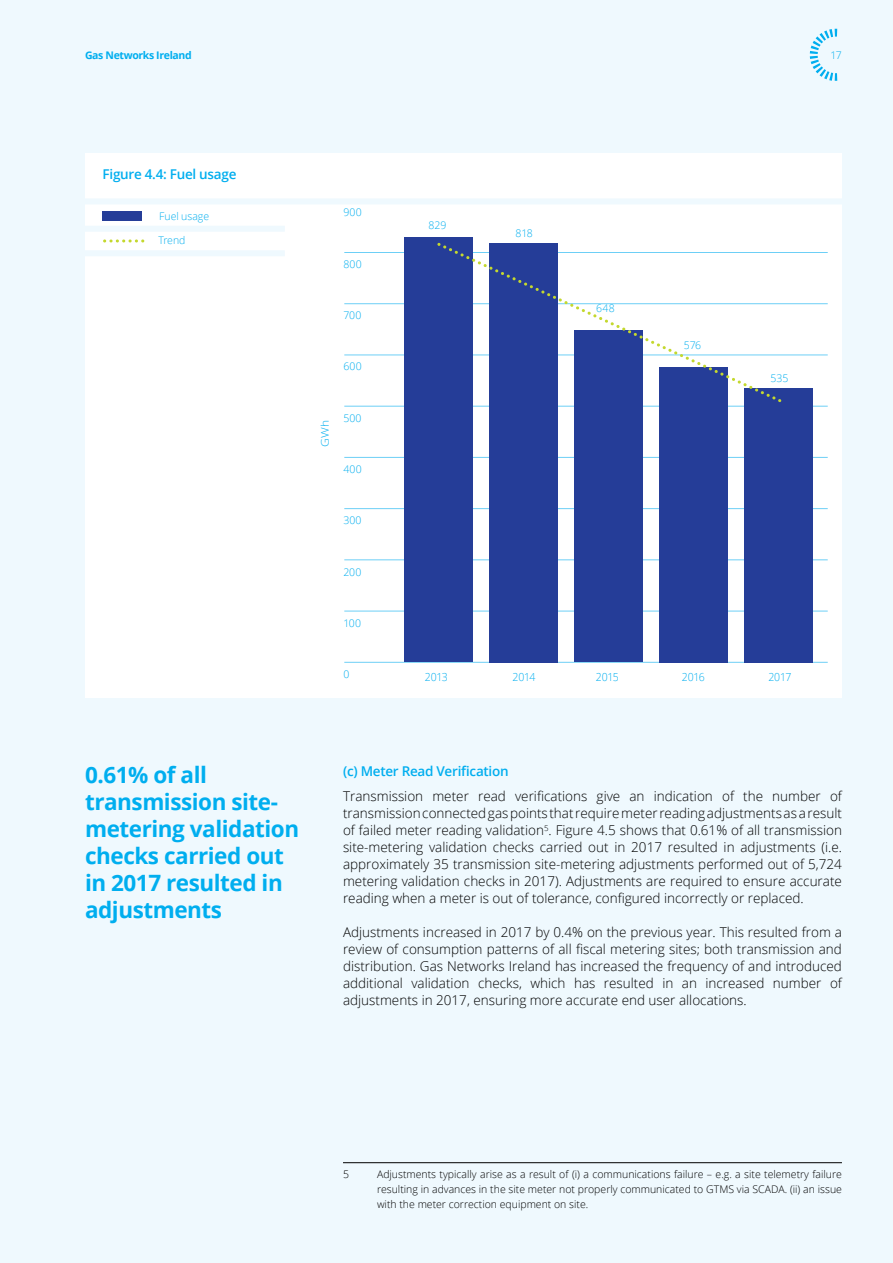
<style>
.page{position:relative;width:893px;height:1263px;background:#eff9fe}
.page>*{position:absolute;margin:0;border:0;box-sizing:border-box;transform-origin:0 0}
.t1{font:700 22.5px/27px "Open Sans";letter-spacing:-.02em;color:#00aeef}
.t2{font:300 13.5px/17px "Open Sans";color:#000;text-align:justify}
.t3{font:600 13.5px "Open Sans";letter-spacing:-.02em;color:#00aeef}
.t4{font:300 11.1px "Open Sans";letter-spacing:-.02em;color:#00aeef;scale:.95 1}
.t5{font:300 10.5px/15px "Open Sans";color:#000}
.t6{font:300 10.5px "Open Sans";letter-spacing:.005em;color:#00aeef}
.t7{font:700 10.5px "Open Sans";letter-spacing:-.035em;color:#00aeef}
.t8{font:300 10.5px "Open Sans";letter-spacing:.005em;color:#00aeef;scale:1.15 1}
</style>
<div class="page">
<div style="left:85px;top:153px;width:757px;height:544px;background:#fff"></div>
<div style="left:103px;top:212px;width:39px;height:9px;background:#253d98"></div>
<div style="left:85px;top:198px;width:757px;height:6px;background:#eff9fe"></div>
<div style="left:85px;top:226px;width:200px;height:6px;background:#eff9fe"></div>
<div style="left:85px;top:250px;width:200px;height:6px;background:#eff9fe"></div>
<svg style="left:105px;top:239px;width:38px;height:4px"></svg>
<hr style="left:344px;top:662px;width:484px;height:1px;background:#6dcff6">
<hr style="left:344px;top:508px;width:484px;height:1px;background:#6dcff6">
<hr style="left:344px;top:560px;width:484px;height:1px;background:#6dcff6">
<hr style="left:344px;top:611px;width:484px;height:1px;background:#6dcff6">
<hr style="left:344px;top:457px;width:484px;height:1px;background:#6dcff6">
<hr style="left:344px;top:355px;width:484px;height:1px;background:#6dcff6">
<hr style="left:344px;top:406px;width:484px;height:1px;background:#6dcff6">
<hr style="left:344px;top:252px;width:484px;height:1px;background:#6dcff6">
<hr style="left:344px;top:303px;width:484px;height:1px;background:#6dcff6">
<div style="left:404px;top:237px;width:68px;height:424px;background:#253d98"></div>
<div style="left:489px;top:243px;width:68px;height:419px;background:#253d98"></div>
<div style="left:574px;top:330px;width:68px;height:332px;background:#253d98"></div>
<div style="left:660px;top:367px;width:68px;height:295px;background:#253d98"></div>
<div style="left:745px;top:388px;width:68px;height:274px;background:#253d98"></div>
<svg style="left:437px;top:240px;width:348px;height:165px"></svg>
<svg style="left:810px;top:29px;width:27px;height:52px"></svg>
<hr style="left:343px;top:1162px;width:499px;height:1px;background:#000">
<p class="t7" style="left:85px;top:48px;width:108px">Gas Networks Ireland</p>
<p class="t6" style="left:830px;top:48px;width:13px">17</p>
<p class="t3" style="left:103px;top:165px;width:135px">Figure 4.4: Fuel usage</p>
<p class="t6" style="left:159px;top:209px;width:51px">Fuel usage</p>
<p class="t6" style="left:158px;top:233px;width:29px">Trend</p>
<p class="t6" style="left:343px;top:205px;width:20px">900</p>
<p class="t6" style="left:343px;top:257px;width:20px">800</p>
<p class="t6" style="left:343px;top:308px;width:20px">700</p>
<p class="t6" style="left:343px;top:359px;width:20px">600</p>
<p class="t8" style="left:318px;top:446px;width:25px;rotate:-90deg">GWh</p>
<p class="t6" style="left:343px;top:411px;width:20px">500</p>
<p class="t6" style="left:343px;top:462px;width:20px">400</p>
<p class="t6" style="left:343px;top:513px;width:20px">300</p>
<p class="t6" style="left:343px;top:565px;width:20px">200</p>
<p class="t6" style="left:343px;top:616px;width:19px">100</p>
<p class="t6" style="left:343px;top:667px;width:7px">0</p>
<p class="t6" style="left:429px;top:218px;width:19px">829</p>
<p class="t6" style="left:516px;top:226px;width:19px">818</p>
<p class="t6" style="left:596px;top:301px;width:20px">648</p>
<p class="t6" style="left:684px;top:338px;width:19px">576</p>
<p class="t6" style="left:771px;top:371px;width:19px">535</p>
<p class="t4" style="left:425px;top:669px;width:26px">2013</p>
<p class="t4" style="left:512px;top:669px;width:26px">2014</p>
<p class="t4" style="left:596px;top:669px;width:26px">2015</p>
<p class="t4" style="left:682px;top:669px;width:26px">2016</p>
<p class="t4" style="left:768px;top:669px;width:26px">2017</p>
<h1 class="t1" style="left:85px;top:760px;width:216px">0.61% of all transmission site&shy;metering validation checks carried out in 2017 resulted in adjustments</h1>
<p class="t3" style="left:343px;top:762px;width:167px">(c) Meter Read Verification</p>
<p class="t2" style="left:343px;top:787px;width:500px">Transmission meter read verifications give an indication of the number of transmission connected gas points that require meter reading adjustments as a result of failed meter reading validation<sup>5</sup>. Figure 4.5 shows that 0.61% of all transmission site-metering validation checks carried out in 2017 resulted in adjustments (i.e.</p>
<p class="t2" style="left:343px;top:855px;width:500px">approximately 35 transmission site-metering adjustments performed out of 5,724 metering validation checks in 2017). Adjustments are required to ensure accurate reading when a meter is out of tolerance, configured incorrectly or replaced.</p>
<p class="t2" style="left:343px;top:924px;width:500px">Adjustments increased in 2017 by 0.4% on the previous year. This resulted from a</p>
<p class="t2" style="left:343px;top:941px;width:500px">review of consumption patterns of all fiscal metering sites; both transmission and distribution. Gas Networks Ireland has increased the frequency of and introduced</p>
<p class="t2" style="left:343px;top:975px;width:500px">additional validation checks, which has resulted in an increased number of adjustments in 2017, ensuring more accurate end user allocations.</p>
<p class="t5" style="left:343px;top:1166px;width:7px">5</p>
<p class="t5" style="left:377px;top:1166px;width:466px">Adjustments typically arise as a result of (i) a communications failure – e.g. a site telemetry failure resulting in advances in the site meter not properly communicated to GTMS via SCADA. (ii) an issue</p>
<p class="t5" style="left:377px;top:1196px;width:213px">with the meter correction equipment on site.</p>
</div>
